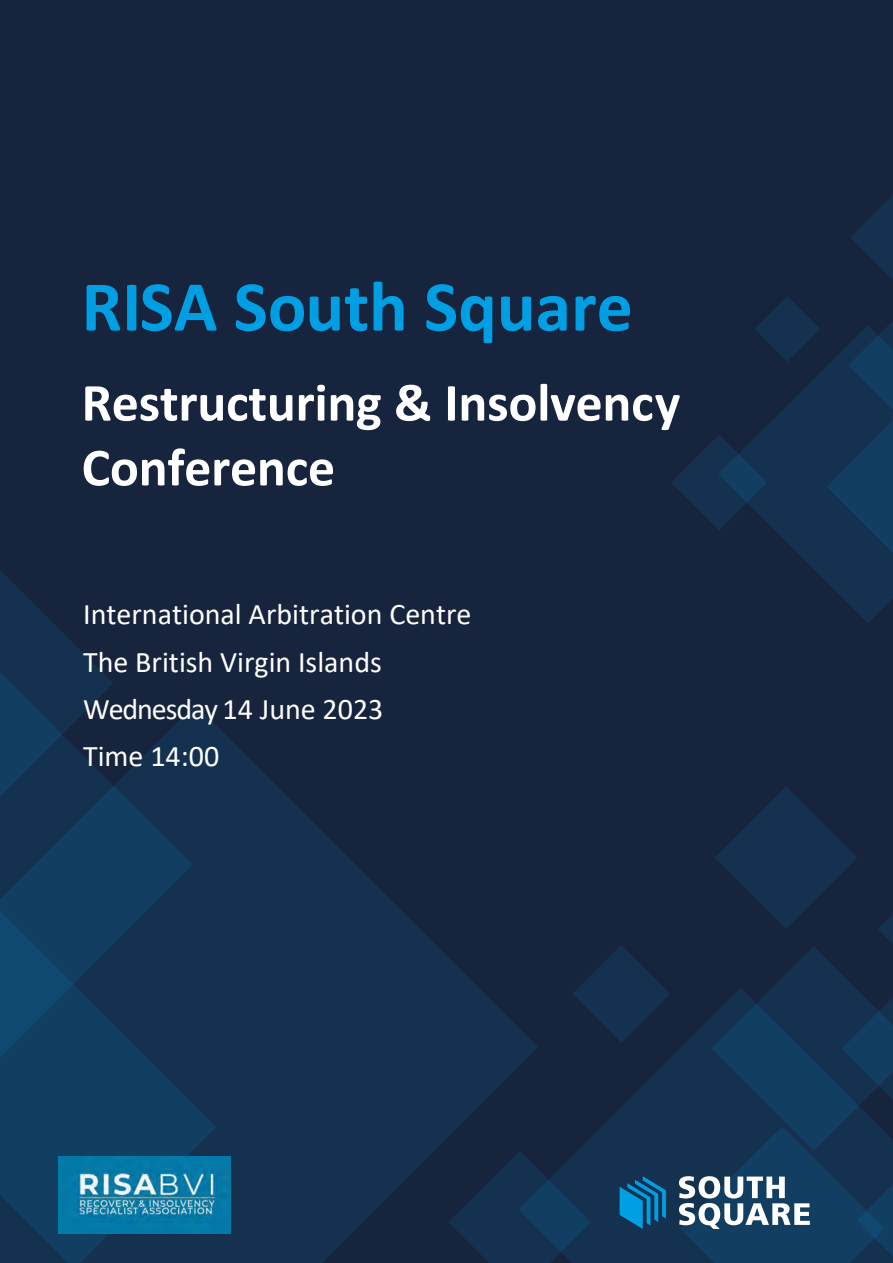
<style>
.page{position:relative;width:893px;height:1263px;background:#fff}
.page>*{position:absolute;margin:0;border:0;box-sizing:border-box;transform-origin:0 0}
.t1{font:700 72px "Calibri";color:#009fe3}
.t2{font:700 54px/64.8px "Calibri";letter-spacing:-.005em;color:#fff}
.t3{font:30px/47.1px "Calibri";color:#fff}
</style>
<div class="page">
<div style="left:0;top:0;width:892px;height:1263px;background:#17243d"></div>
<svg style="left:193px;top:705px;width:325px;height:558px;fill:#143250"></svg>
<svg style="left:0;top:904px;width:216px;height:359px;background:#12395a"></svg>
<svg style="left:0;top:707px;width:193px;height:381px;background:#123959"></svg>
<svg style="left:0;top:571px;width:113px;height:268px"></svg>
<svg style="left:518px;top:1028px;width:161px;height:235px;fill:#14314f"></svg>
<svg style="left:572px;top:945px;width:98px;height:98px"></svg>
<svg style="left:448px;top:1151px;width:143px;height:112px"></svg>
<svg style="left:758px;top:367px;width:134px;height:256px;fill:#143250"></svg>
<svg style="left:851px;top:196px;width:41px;height:82px"></svg>
<svg style="left:755px;top:296px;width:65px;height:65px"></svg>
<svg style="left:671px;top:435px;width:96px;height:95px"></svg>
<svg style="left:826px;top:322px;width:66px;height:233px;background:#133554"></svg>
<svg style="left:679px;top:787px;width:213px;height:476px"></svg>
<svg style="left:619px;top:1176px;width:47px;height:53px;background:#0a6797"></svg>
<img style="left:58px;top:1156px;width:172px;height:78px">
<h1 class="t1" style="left:82px;top:256px;width:553px">RISA South Square</h1>
<h2 class="t2" style="left:82px;top:370px;width:600px">Restructuring &amp; Insolvency<br>Conference</h2>
<p class="t3" style="left:83px;top:590px;width:390px">International Arbitration Centre<br>The British Virgin Islands<br>Wednesday 14 June 2023<br>Time 14:00</p>
</div>
